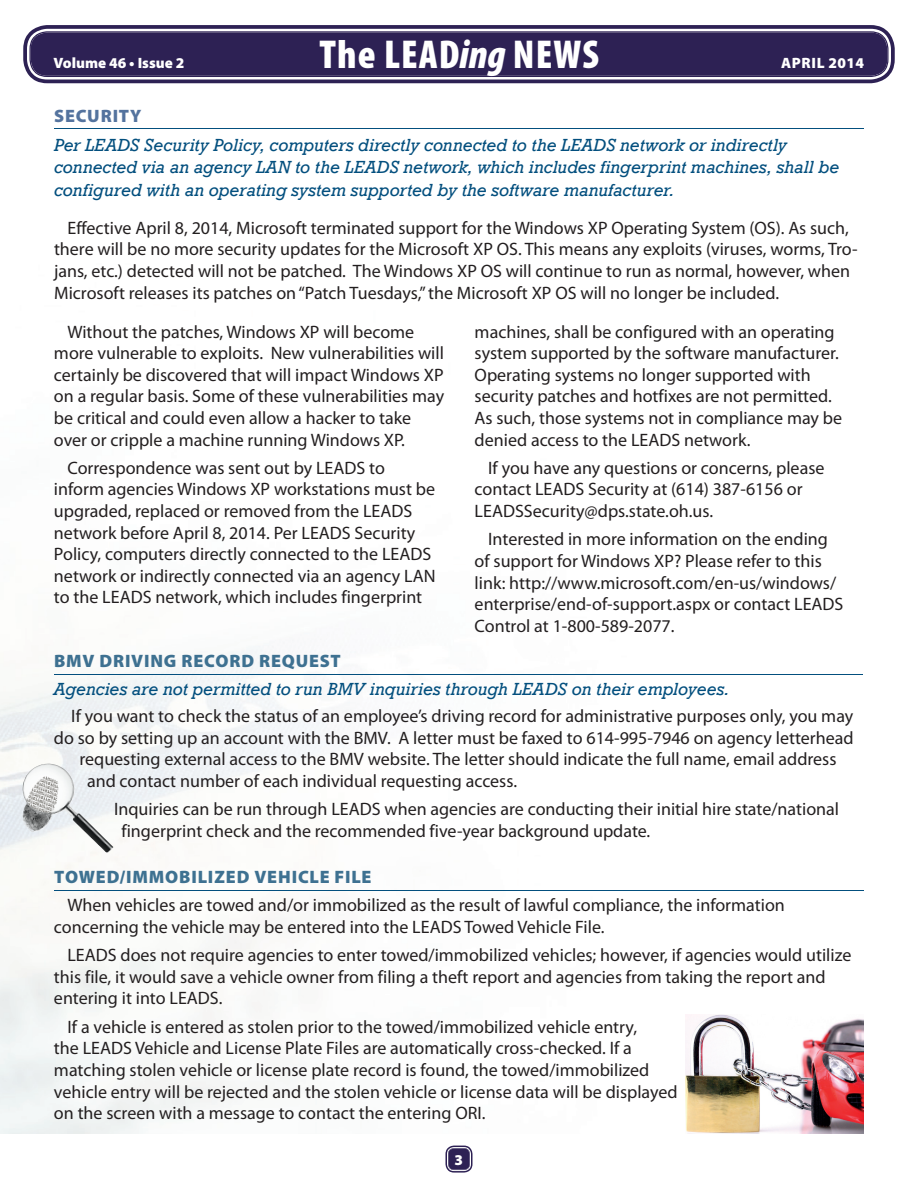
<style>
.page{position:relative;width:918px;height:1188px;background:#fff}
.page>*{position:absolute;margin:0;border:0;box-sizing:border-box;transform-origin:0 0}
.t1{font:900 condensed 40.5px "Myriad Pro";letter-spacing:.025em;color:#fff}
.t2{font:18px/21.6px "Myriad Pro";color:#231f20}
.t3{font:italic 18px/22.5px "Rockwell";letter-spacing:-.005em;color:#034f7e}
.t4{font:900 18px "Myriad Pro";letter-spacing:.045em;color:#3e7191}
.t5{font:900 18px "Myriad Pro";letter-spacing:.045em;color:#54739e}
.t6{font:900 15px "Myriad Pro";color:#fff}
.t7{font:900 15px "Myriad Pro";letter-spacing:.045em;color:#fff}
.s1{font-style:italic}
</style>
<div class="page">
<svg style="left:445px;top:1146px;width:28px;height:27px"></svg>
<img style="left:0;top:83px;width:744px;height:1051px">
<img style="left:23px;top:764px;width:25px;height:36px">
<hr style="left:54px;top:674px;width:808px;height:1px;background:#034f7e">
<hr style="left:54px;top:890px;width:810px;height:1px;background:#034f7e">
<svg style="left:23px;top:25px;width:872px;height:58px"></svg>
<svg style="left:29px;top:31px;width:860px;height:46px;background:#312557"></svg>
<hr style="left:54px;top:128px;width:810px;height:1px;background:#034f7e">
<img style="left:686px;top:1015px;width:178px;height:119px">
<p class="t6" style="left:53px;top:54px;width:132px">Volume 46 • Issue 2</p>
<h1 class="t1" style="left:320px;top:32px;width:281px">The LEAD<span class="s1">ing</span> NEWS</h1>
<p class="t7" style="left:781px;top:54px;width:84px">APRIL 2014</p>
<p class="t5" style="left:54px;top:105px;width:89px">SECURITY</p>
<p class="t3" style="left:54px;top:134px;width:787px">Per LEADS Security Policy, computers directly connected to the LEADS network or indirectly connected via an agency LAN to the LEADS network, which includes fingerprint machines, shall be configured with an operating system supported by the software manufacturer.</p>
<p class="t2" style="left:54px;top:217px;width:805px;text-indent:14px">Effective April 8, 2014, Microsoft terminated support for the Windows XP Operating System (OS). As such, there will be no more security updates for the Microsoft XP OS. This means any exploits (viruses, worms, Tro&shy;jans, etc.) detected will not be patched. The Windows XP OS will continue to run as normal, however, when Microsoft releases its patches on “Patch Tuesdays,” the Microsoft XP OS will no longer be included.</p>
<p class="t2" style="left:54px;top:321px;width:392px;text-indent:14px">Without the patches, Windows XP will become more vulnerable to exploits. New vulnerabilities will certainly be discovered that will impact Windows XP on a regular basis. Some of these vulnerabilities may be critical and could even allow a hacker to take over or cripple a machine running Windows XP.</p>
<p class="t2" style="left:54px;top:457px;width:383px;text-indent:14px">Correspondence was sent out by LEADS to inform agencies Windows XP workstations must be upgraded, replaced or removed from the LEADS network before April 8, 2014. Per LEADS Security Policy, computers directly connected to the LEADS network or indirectly connected via an agency LAN to the LEADS network, which includes fingerprint</p>
<p class="t2" style="left:475px;top:321px;width:369px">machines, shall be configured with an operating system supported by the software manufacturer.<br>Operating systems no longer supported with security patches and hotfixes are not permitted.<br>As such, those systems not in compliance may be denied access to the LEADS network.</p>
<p class="t2" style="left:475px;top:457px;width:351px;text-indent:14px">If you have any questions or concerns, please contact LEADS Security at (614) 387-6156 or<br>LEADSSecurity@dps.state.oh.us.</p>
<p class="t2" style="left:475px;top:529px;width:370px;text-indent:14px">Interested in more information on the ending of support for Windows XP? Please refer to this link: http://www.microsoft.com/en-us/windows/ enterprise/end-of-support.aspx or contact LEADS Control at 1-800-589-2077.</p>
<p class="t4" style="left:54px;top:651px;width:288px">BMV DRIVING RECORD REQUEST</p>
<p class="t3" style="left:54px;top:678px;width:677px">Agencies are not permitted to run BMV inquiries through LEADS on their employees.</p>
<p class="t2" style="left:71px;top:706px;width:784px">If you want to check the status of an employee’s driving record for administrative purposes only, you may</p>
<p class="t2" style="left:54px;top:727px;width:801px">do so by setting up an account with the BMV. A letter must be faxed to 614-995-7946 on agency letterhead</p>
<p class="t2" style="left:80px;top:749px;width:759px">requesting external access to the BMV website. The letter should indicate the full name, email address</p>
<p class="t2" style="left:87px;top:771px;width:432px">and contact number of each individual requesting access.</p>
<p class="t2" style="left:122px;top:799px;width:719px;text-indent:-8px">Inquiries can be run through LEADS when agencies are conducting their initial hire state/national fingerprint check and the recommended five-year background update.</p>
<p class="t4" style="left:54px;top:867px;width:319px">TOWED/IMMOBILIZED VEHICLE FILE</p>
<p class="t2" style="left:54px;top:895px;width:732px;text-indent:14px">When vehicles are towed and/or immobilized as the result of lawful compliance, the information concerning the vehicle may be entered into the LEADS Towed Vehicle File.</p>
<p class="t2" style="left:54px;top:945px;width:799px;text-indent:14px">LEADS does not require agencies to enter towed/immobilized vehicles; however, if agencies would utilize this file, it would save a vehicle owner from filing a theft report and agencies from taking the report and entering it into LEADS.</p>
<p class="t2" style="left:54px;top:1016px;width:625px;text-indent:14px">If a vehicle is entered as stolen prior to the towed/immobilized vehicle entry,<br>the LEADS Vehicle and License Plate Files are automatically cross-checked. If a matching stolen vehicle or license plate record is found, the towed/immobilized vehicle entry will be rejected and the stolen vehicle or license data will be displayed on the screen with a message to contact the entering ORI.</p>
<p class="t6" style="left:455px;top:1151px;width:10px">3</p>
</div>
